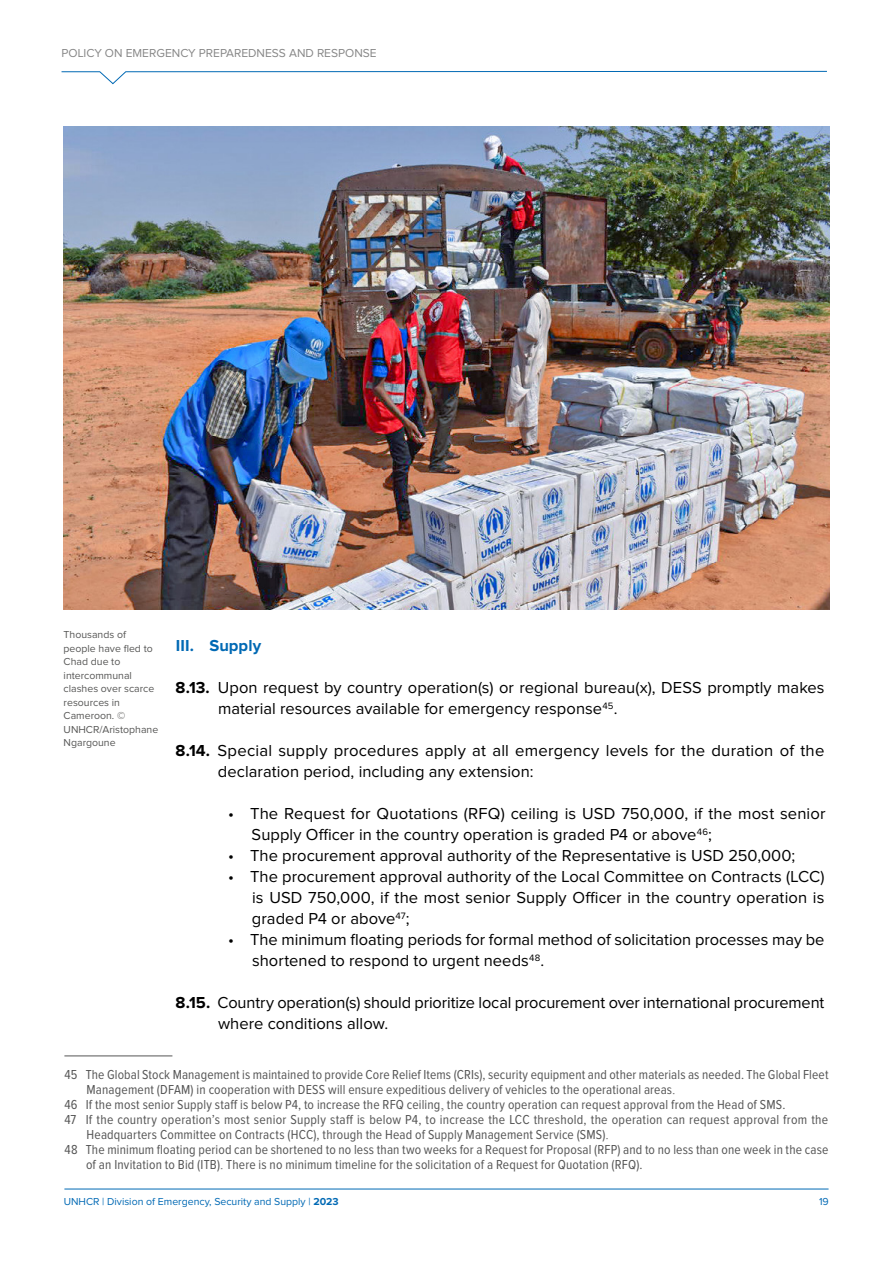
<style>
.page{position:relative;width:893px;height:1263px;background:#fff}
.page>*{position:absolute;margin:0;border:0;box-sizing:border-box;transform-origin:0 0}
.t1{font:16.5px/21px "Proxima Nova";letter-spacing:.005em;color:#000}
.t2{font:700 16.5px "Proxima Nova";letter-spacing:.005em;color:#0069b4}
.t3{font:13.5px "Proxima Nova Cond";letter-spacing:.01em;color:#565656}
.t4{font:12px "Proxima Nova";color:#878787}
.t5{font:10.5px/13.5px "Proxima Nova";color:#575756}
.t6{font:10.5px "Proxima Nova";color:#0069b4}
.s1{font-weight:700}
.s2{font-family:"Times New Roman"}
</style>
<div class="page">
<svg style="left:61px;top:71px;width:766px;height:14px"></svg>
<hr style="left:64px;top:1189px;width:764px;height:1px;background:#0069b4">
<img style="left:64px;top:126px;width:765px;height:483px">
<hr style="left:64px;top:1055px;width:108px;height:1px;background:#565656">
<p class="t4" style="left:61px;top:47px;width:317px">POLICY ON EMERGENCY PREPAREDNESS AND RESPONSE</p>
<p class="t5" style="left:64px;top:629px;width:96px">Thousands of people have fled to<br>Chad due to intercommunal clashes over scarce resources in<br>Cameroon. ©<br>UNHCR/Aristophane<br>Ngargoune</p>
<p class="t2" style="left:176px;top:638px;width:87px">III. Supply</p>
<p class="t1" style="left:218px;top:678px;width:608px;text-indent:-42px"><span class="s1">8.13.</span> Upon request by country operation(s) or regional bureau(x), DESS promptly makes material resources available for emergency response<sup>45</sup>.</p>
<p class="t1" style="left:218px;top:741px;width:608px;text-indent:-42px"><span class="s1">8.14.</span> Special supply procedures apply at all emergency levels for the duration of the declaration period, including any extension:</p>
<p class="t1" style="left:252px;top:804px;width:575px;text-indent:-23px">• The Request for Quotations (RFQ) ceiling is USD 750,000, if the most senior<br>Supply Officer in the country operation is graded P4 or above<sup>46</sup>;</p>
<p class="t1" style="left:228px;top:846px;width:569px">• The procurement approval authority of the Representative is USD 250,000;</p>
<p class="t1" style="left:252px;top:867px;width:574px;text-align:justify;text-indent:-24px">• The procurement approval authority of the Local Committee on Contracts (LCC) is USD 750,000, if the most senior Supply Officer in the country operation is graded P4 or above<sup>47</sup>;</p>
<p class="t1" style="left:252px;top:930px;width:574px;text-indent:-24px">• The minimum floating periods for formal method of solicitation processes may be shortened to respond to urgent needs<sup>48</sup>.</p>
<p class="t1" style="left:218px;top:993px;width:608px;text-indent:-42px"><span class="s1">8.15.</span> Country operation(s) should prioritize local procurement over international procurement where conditions allow.</p>
<p class="t3" style="left:64px;top:1069px;width:766px">45 The Global Stock Management is maintained to provide Core Relief Items (CRIs), security equipment and other materials as needed. The Global Fleet</p>
<p class="t3" style="left:87px;top:1084px;width:591px">Management (DFAM) in cooperation with DESS will ensure expeditious delivery of vehicles to the operational areas<span class="s2">.</span></p>
<p class="t3" style="left:64px;top:1099px;width:722px">46 If the most senior Supply staff is below P4, to increase the RFQ ceiling<span class="s2">,</span> the country operation can request approval from the Head of SMS.</p>
<p class="t3" style="left:64px;top:1114px;width:765px">47 If the country operation’s most senior Supply staff is below P4, to increase the LCC threshold, the operation can request approval from the</p>
<p class="t3" style="left:87px;top:1129px;width:524px">Headquarters Committee on Contracts (HCC), through the Head of Supply Management Service (SMS)<span class="s2">.</span></p>
<p class="t3" style="left:64px;top:1144px;width:765px">48 The minimum floating period can be shortened to no less than two weeks for a Request for Proposal (RFP) and to no less than one week in the case</p>
<p class="t3" style="left:86px;top:1159px;width:558px">of an Invitation to Bid (ITB)<span class="s2">.</span> There is no minimum timeline for the solicitation of a Request for Quotation (RFQ).</p>
<p class="t6" style="left:64px;top:1197px;width:276px">UNHCR | Division of Emergency, Security and Supply | <span class="s1">2023</span></p>
<p class="t6" style="left:819px;top:1197px;width:11px">19</p>
</div>
